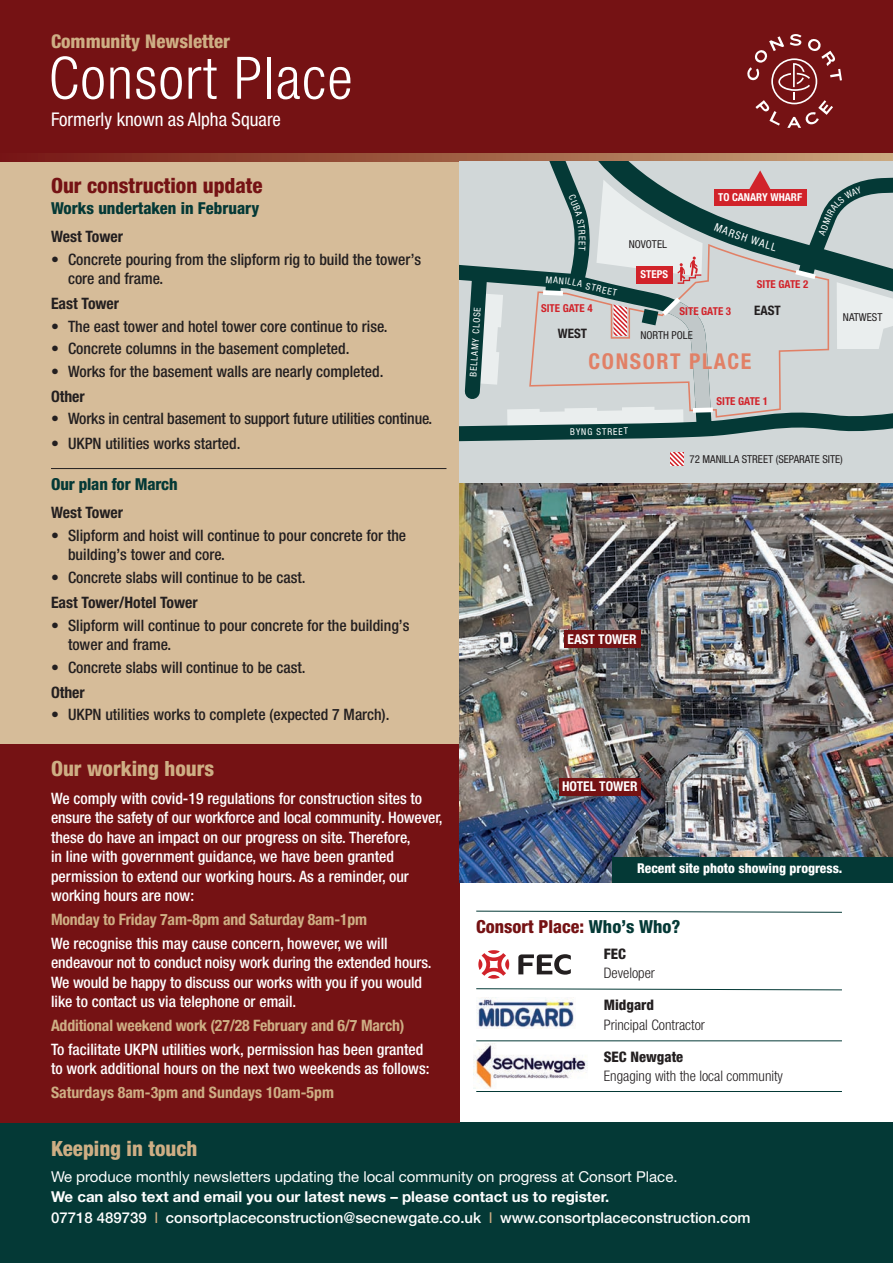
<style>
.page{position:relative;width:893px;height:1263px;background:#fff}
.page>*{position:absolute;margin:0;border:0;box-sizing:border-box;transform-origin:0 0}
.t1{font:300 condensed 58.65px "Helvetica Neue LT Pro";letter-spacing:.025em;color:#fff}
.t2{font:700 condensed 21.9px "Helvetica Neue LT Pro";letter-spacing:.075em;color:#e18066}
.t3{font:800 condensed 21px "Helvetica Neue LT Pro";color:#ceae84}
.t4{font:800 condensed 21px "Helvetica Neue LT Pro";color:#751214}
.t5{font:condensed 18.9px "Helvetica Neue LT Pro";color:#fff}
.t6{font:800 condensed 18.9px "Helvetica Neue LT Pro";color:#ceae84}
.t7{font:800 condensed 18px "Helvetica Neue LT Pro";color:#751214}
.t8{font:800 condensed 16.5px "Helvetica Neue LT Pro";color:#043936}
.t9{font:500 condensed 15.75px/19.5px "Helvetica Neue LT Pro";color:#fff}
.t10{font:500 condensed 15.75px/19.5px "Helvetica Neue LT Pro";color:#231f20}
.t11{font:700 condensed 15.75px "Helvetica Neue LT Pro";letter-spacing:-.01em;color:#ceae84}
.t12{font:700 condensed 15.75px "Helvetica Neue LT Pro";color:#231f20}
.t13{font:500 15px/20.5px "Helvetica Neue LT Pro";color:#fff}
.t14{font:15px "Helvetica Neue LT Pro";color:#fff}
.t15{font:300 condensed 14.55px "Helvetica Neue LT Pro";color:#231f20}
.t16{font:800 condensed 14.55px "Helvetica Neue LT Pro";color:#231f20}
.t17{font:800 condensed 13.5px "Helvetica Neue LT Pro";color:#fff}
.t18{font:700 condensed 13.5px "Helvetica Neue LT Pro";color:#fff}
.t19{font:700 condensed 13.05px "Helvetica Neue LT Pro";color:#231f20}
.t20{font:condensed 10.95px "Helvetica Neue LT Pro";color:#231f20}
.t21{font:700 condensed 10.95px "Helvetica Neue LT Pro";color:#d1232a}
.t22{font:700 condensed 10.95px "Helvetica Neue LT Pro";color:#fff}
.t23{font:condensed 9.3px "Helvetica Neue LT Pro";color:#fff}
.s1{color:#043936}
.s2{font-weight:700}
.s3{font-weight:400;color:#ceae84}
</style>
<div class="page">
<div style="left:0;top:162px;width:459px;height:582px;background:#d6bc99"></div>
<div style="left:0;top:1123px;width:893px;height:140px;background:#043936"></div>
<div style="left:0;top:0;width:893px;height:153px;background:#751214"></div>
<svg style="left:747px;top:34px;width:95px;height:94px"></svg>
<svg style="left:0;top:153px;width:893px;height:9px;background:#9f614a"></svg>
<hr style="left:51px;top:468px;width:395px;height:1px;background:#231f20">
<div style="left:0;top:744px;width:459px;height:379px;background:#751214"></div>
<img style="left:459px;top:483px;width:434px;height:400px">
<div style="left:612px;top:857px;width:281px;height:26px;background:#043936"></div>
<div style="left:459px;top:162px;width:434px;height:321px;background:#d1d7d8"></div>
<svg style="left:478px;top:950px;width:31px;height:29px"></svg>
<svg style="left:518px;top:954px;width:53px;height:21px"></svg>
<svg style="left:476px;top:988px;width:366px;height:2px"></svg>
<hr style="left:476px;top:1040px;width:366px;height:1px;background:#043936">
<svg style="left:476px;top:911px;width:366px;height:2px"></svg>
<img style="left:473px;top:1044px;width:114px;height:44px">
<hr style="left:476px;top:1091px;width:366px;height:1px;background:#043936">
<img style="left:476px;top:998px;width:98px;height:31px">
<div style="left:564px;top:631px;width:76px;height:17px;background:#751214"></div>
<div style="left:559px;top:778px;width:81px;height:17px;background:#751214"></div>
<svg style="left:459px;top:162px;width:434px;height:304px"></svg>
<p class="t6" style="left:51px;top:29px;width:181px">Community Newsletter</p>
<h1 class="t1" style="left:49px;top:44px;width:305px">Consort Place</h1>
<p class="t5" style="left:51px;top:108px;width:231px">Formerly known as Alpha Square</p>
<h3 class="t4" style="left:51px;top:173px;width:213px">Our construction update</h3>
<p class="t8" style="left:51px;top:198px;width:210px">Works undertaken in February</p>
<p class="t12" style="left:51px;top:227px;width:73px">West Tower</p>
<p class="t10" style="left:68px;top:249px;width:355px;text-indent:-17px">• Concrete pouring from the slipform rig to build the tower’s core and frame.</p>
<p class="t12" style="left:51px;top:294px;width:70px">East Tower</p>
<p class="t10" style="left:51px;top:316px;width:338px">• The east tower and hotel tower core continue to rise.</p>
<p class="t10" style="left:51px;top:339px;width:300px">• Concrete columns in the basement completed.</p>
<p class="t10" style="left:51px;top:361px;width:334px">• Works for the basement walls are nearly completed.</p>
<p class="t12" style="left:51px;top:387px;width:35px">Other</p>
<p class="t10" style="left:51px;top:409px;width:383px">• Works in central basement to support future utilities continue.</p>
<p class="t10" style="left:51px;top:434px;width:191px">• UKPN utilities works started.</p>
<p class="t8" style="left:51px;top:474px;width:128px">Our plan for March</p>
<p class="t12" style="left:51px;top:503px;width:73px">West Tower</p>
<p class="t10" style="left:68px;top:525px;width:340px;text-indent:-17px">• Slipform and hoist will continue to pour concrete for the building’s tower and core.</p>
<p class="t10" style="left:51px;top:568px;width:256px">• Concrete slabs will continue to be cast.</p>
<p class="t12" style="left:51px;top:593px;width:148px">East Tower/Hotel Tower</p>
<p class="t10" style="left:68px;top:615px;width:343px;text-indent:-17px">• Slipform will continue to pour concrete for the building’s tower and frame.</p>
<p class="t10" style="left:51px;top:657px;width:256px">• Concrete slabs will continue to be cast.</p>
<p class="t12" style="left:51px;top:683px;width:35px">Other</p>
<p class="t10" style="left:51px;top:705px;width:340px">• UKPN utilities works to complete (expected 7 March).</p>
<h3 class="t3" style="left:51px;top:755px;width:165px">Our working hours</h3>
<p class="t9" style="left:51px;top:788px;width:393px">We comply with covid-19 regulations for construction sites to ensure the safety of our workforce and local community. However, these do have an impact on our progress on site. Therefore,<br>in line with government guidance, we have been granted permission to extend our working hours. As a reminder, our working hours are now:</p>
<p class="t11" style="left:51px;top:910px;width:318px">Monday to Friday 7am-8pm and Saturday 8am-1pm</p>
<p class="t9" style="left:51px;top:933px;width:382px">We recognise this may cause concern, however, we will endeavour not to conduct noisy work during the extended hours.<br>We would be happy to discuss our works with you if you would like to contact us via telephone or email.</p>
<p class="t11" style="left:51px;top:1016px;width:355px">Additional weekend work (27/28 February and 6/7 March)</p>
<p class="t9" style="left:51px;top:1039px;width:380px">To facilitate UKPN utilities work, permission has been granted to work additional hours on the next two weekends as follows:</p>
<p class="t11" style="left:51px;top:1083px;width:284px">Saturdays 8am-3pm and Sundays 10am-5pm</p>
<p class="t23" style="left:468px;top:376px;width:71px;rotate:-86deg">BELLAMY CLOSE</p>
<p class="t23" style="left:546px;top:274px;width:23px;rotate:4deg">MANI</p>
<p class="t23" style="left:569px;top:275px;width:42px;rotate:14deg">LLA STRE</p>
<p class="t21" style="left:541px;top:301px;width:53px">SITE GATE 4</p>
<p class="t22" style="left:718px;top:190px;width:85px">TO CANARY WHARF</p>
<p class="t20" style="left:629px;top:238px;width:40px">NOVOTEL</p>
<p class="t22" style="left:641px;top:268px;width:29px">STEPS</p>
<p class="t21" style="left:680px;top:305px;width:53px">SITE GATE 3</p>
<p class="t21" style="left:757px;top:278px;width:53px">SITE GATE 2</p>
<p class="t19" style="left:754px;top:302px;width:28px">EAST</p>
<p class="t19" style="left:558px;top:325px;width:31px">WEST</p>
<p class="t20" style="left:640px;top:329px;width:54px">NORTH POLE</p>
<h2 class="t2" style="left:589px;top:348px;width:164px">CONSORT PLACE</h2>
<p class="t23" style="left:570px;top:426px;width:59px;rotate:-1deg">BYNG STREET</p>
<p class="t21" style="left:716px;top:394px;width:53px">SITE GATE 1</p>
<p class="t20" style="left:843px;top:311px;width:41px">NATWEST</p>
<p class="t20" style="left:689px;top:453px;width:155px">72 MANILLA STREET (SEPARATE SITE)</p>
<p class="t18" style="left:567px;top:631px;width:70px">EAST TOWER</p>
<p class="t18" style="left:562px;top:778px;width:77px">HOTEL TOWER</p>
<p class="t17" style="left:637px;top:860px;width:207px">Recent site photo showing progress.</p>
<p class="t7" style="left:476px;top:916px;width:206px">Consort Place: <span class="s1">Who’s Who?</span></p>
<p class="t16" style="left:604px;top:945px;width:24px">FEC</p>
<p class="t15" style="left:604px;top:965px;width:53px">Developer</p>
<p class="t16" style="left:604px;top:996px;width:52px">Midgard</p>
<p class="t15" style="left:604px;top:1016px;width:103px">Principal Contractor</p>
<p class="t16" style="left:604px;top:1048px;width:81px">SEC Newgate</p>
<p class="t15" style="left:604px;top:1068px;width:181px">Engaging with the local community</p>
<h3 class="t3" style="left:51px;top:1135px;width:148px">Keeping in touch</h3>
<p class="t14" style="left:51px;top:1167px;width:628px">We produce monthly newsletters updating the local community on progress at Consort Place.</p>
<p class="t13" style="left:51px;top:1186px;width:701px"><span class="s2">We can also text and email you our latest news – please contact us to register.<br></span>07718 489739 <span class="s3">I</span> consortplaceconstruction@secnewgate.co.uk <span class="s3">I</span> www.consortplaceconstruction.com</p>
</div>
